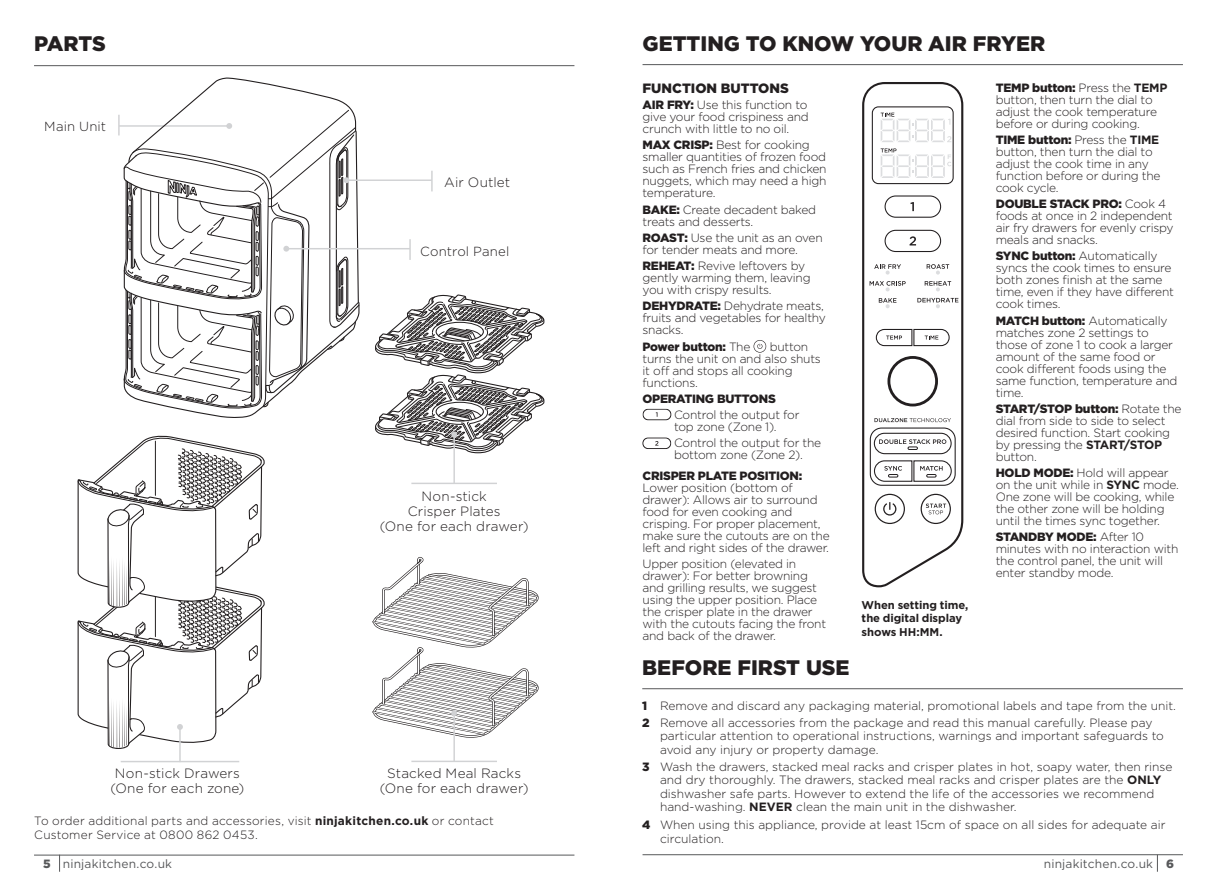
<style>
.page{position:relative;width:1217px;height:893px;background:#fff}
.page>*{position:absolute;margin:0;border:0;box-sizing:border-box;transform-origin:0 0}
.t1{font:900 21px "Gotham";color:#231f20}
.t2{font:300 13.5px/15px "Gotham";letter-spacing:.01em;color:#231f20;text-align:center}
.t3{font:900 13.5px "Gotham";color:#231f20}
.t4{font:300 13.2px "Gotham";letter-spacing:.01em;color:#231f20}
.t5{font:300 12px/12px "Gotham";letter-spacing:-.02em;color:#231f20}
.t6{font:300 12px/13.5px "Gotham";color:#231f20}
.t7{font:300 12px/13.5px "Gotham";letter-spacing:.02em;color:#231f20}
.t8{font:900 12px "Gotham";letter-spacing:-.02em;color:#231f20}
.t9{font:12px "Gotham";letter-spacing:.015em;color:#57585a}
.t10{font:700 11.25px/13.5px "Gotham";letter-spacing:-.005em;color:#231f20}
.s1{font-weight:700}
.s2{font-weight:900}
.s3{font-weight:300}
</style>
<div class="page">
<hr style="left:642px;top:854px;width:540px;height:1px;background:#57585a">
<svg style="left:1156px;top:855px;width:1px;height:16px"></svg>
<hr style="left:34px;top:65px;width:540px;height:1px;background:#57585a">
<hr style="left:34px;top:855px;width:540px;height:1px;background:#57585a">
<svg style="left:59px;top:856px;width:1px;height:16px"></svg>
<hr style="left:642px;top:64px;width:540px;height:1px;background:#57585a">
<hr style="left:642px;top:688px;width:540px;height:1px;background:#57585a">
<svg style="left:753px;top:340px;width:13px;height:13px"></svg>
<svg style="left:642px;top:409px;width:29px;height:12px"></svg>
<svg style="left:642px;top:437px;width:29px;height:12px"></svg>
<svg style="left:862px;top:82px;width:101px;height:505px"></svg>
<div style="left:884px;top:195px;width:56px;height:23px;border:1px solid #231f20;border-radius:11px"></div>
<div style="left:884px;top:230px;width:56px;height:22px;border:1px solid #231f20;border-radius:11px"></div>
<svg style="left:910px;top:202px;width:3px;height:9px"></svg>
<svg style="left:909px;top:236px;width:6px;height:9px"></svg>
<svg style="left:875px;top:328px;width:74px;height:19px"></svg>
<div style="left:871px;top:106px;width:82px;height:78px;border:1px solid #231f20;border-radius:6px"></div>
<svg style="left:880px;top:113px;width:71px;height:29px"></svg>
<svg style="left:880px;top:148px;width:71px;height:30px"></svg>
<svg style="left:878px;top:298px;width:18px;height:10px"></svg>
<svg style="left:874px;top:264px;width:26px;height:11px"></svg>
<svg style="left:917px;top:298px;width:41px;height:10px"></svg>
<svg style="left:924px;top:281px;width:26px;height:10px"></svg>
<svg style="left:926px;top:264px;width:22px;height:11px"></svg>
<div style="left:869px;top:427px;width:86px;height:59px;border:1px solid #231f20;border-radius:11px"></div>
<div style="left:873px;top:433px;width:78px;height:21px;border:1px solid #231f20;border-radius:10px"></div>
<svg style="left:874px;top:418px;width:76px;height:4px"></svg>
<svg style="left:873px;top:460px;width:79px;height:22px"></svg>
<svg style="left:869px;top:281px;width:36px;height:10px"></svg>
<svg style="left:878px;top:439px;width:68px;height:11px"></svg>
<svg style="left:887px;top:356px;width:50px;height:50px"></svg>
<svg style="left:874px;top:494px;width:30px;height:30px"></svg>
<svg style="left:920px;top:494px;width:30px;height:30px"></svg>
<hr style="left:118px;top:115px;width:2px;height:20px;background:#d1d2d4">
<hr style="left:119px;top:125px;width:110px;height:2px;background:#d1d2d4">
<hr style="left:411px;top:761px;width:86px;height:1px;background:#d1d2d4">
<hr style="left:453px;top:713px;width:2px;height:49px;background:#d1d2d4">
<svg style="left:372px;top:557px;width:166px;height:181px"></svg>
<svg style="left:182px;top:78px;width:170px;height:32px"></svg>
<hr style="left:121px;top:761px;width:118px;height:1px;background:#d1d2d4">
<hr style="left:179px;top:727px;width:2px;height:35px;background:#d1d2d4">
<svg style="left:78px;top:436px;width:186px;height:313px"></svg>
<svg style="left:431px;top:171px;width:1px;height:20px"></svg>
<hr style="left:346px;top:179px;width:85px;height:2px;background:#d1d2d4">
<svg style="left:409px;top:239px;width:1px;height:21px"></svg>
<hr style="left:286px;top:248px;width:124px;height:1px;background:#d1d2d4">
<svg style="left:124px;top:110px;width:235px;height:308px"></svg>
<hr style="left:411px;top:483px;width:86px;height:1px;background:#d1d2d4">
<hr style="left:453px;top:435px;width:2px;height:49px;background:#d1d2d4">
<svg style="left:375px;top:295px;width:169px;height:158px"></svg>
<h1 class="t1" style="left:34px;top:29px;width:73px">PARTS</h1>
<h1 class="t1" style="left:642px;top:29px;width:404px">GETTING TO KNOW YOUR AIR FRYER</h1>
<p class="t4" style="left:44px;top:118px;width:63px">Main Unit</p>
<p class="t2" style="left:110px;top:765px;width:135px">Non-stick Drawers (One for each zone)</p>
<p class="t2" style="left:444px;top:175px;width:67px">Air Outlet</p>
<p class="t4" style="left:420px;top:243px;width:91px">Control Panel</p>
<p class="t2" style="left:379px;top:488px;width:150px">Non-stick<br>Crisper Plates<br>(One for each drawer)</p>
<p class="t2" style="left:379px;top:766px;width:150px">Stacked Meal Racks (One for each drawer)</p>
<p class="t7" style="left:34px;top:814px;width:461px">To order additional parts and accessories, visit <span class="s1">ninjakitchen.co.uk</span> or contact<br>Customer Service at 0800 862 0453.</p>
<p class="t3" style="left:642px;top:79px;width:148px">FUNCTION BUTTONS</p>
<p class="t5" style="left:642px;top:98px;width:168px;text-align:justify"><span class="s2">AIR FRY:</span> Use this function to give your food crispiness and crunch with little to no oil.</p>
<p class="t5" style="left:642px;top:139px;width:185px"><span class="s2">MAX CRISP:</span> Best for cooking smaller quantities of frozen food such as French fries and chicken nuggets, which may need a high temperature.</p>
<p class="t5" style="left:642px;top:203px;width:175px"><span class="s2">BAKE:</span> Create decadent baked treats and desserts.</p>
<p class="t5" style="left:642px;top:231px;width:182px"><span class="s2">ROAST:</span> Use the unit as an oven for tender meats and more.</p>
<p class="t5" style="left:642px;top:259px;width:170px"><span class="s2">REHEAT:</span> Revive leftovers by gently warming them, leaving you with crispy results.</p>
<p class="t5" style="left:642px;top:300px;width:185px"><span class="s2">DEHYDRATE:</span> Dehydrate meats, fruits and vegetables for healthy snacks.</p>
<p class="t8" style="left:642px;top:338px;width:109px">Power button: <span class="s3">The</span></p>
<p class="t5" style="left:642px;top:340px;width:180px;text-indent:127px">button turns the unit on and also shuts it off and stops all cooking functions.</p>
<p class="t8" style="left:642px;top:390px;width:135px">OPERATING BUTTONS</p>
<p class="t5" style="left:674px;top:408px;width:127px">Control the output for top zone (Zone 1).</p>
<p class="t5" style="left:674px;top:437px;width:149px">Control the output for the bottom zone (Zone 2).</p>
<p class="t8" style="left:642px;top:467px;width:161px">CRISPER PLATE POSITION:</p>
<p class="t5" style="left:642px;top:481px;width:188px">Lower position (bottom of drawer): Allows air to surround food for even cooking and crisping. For proper placement, make sure the cutouts are on the left and right sides of the drawer.</p>
<p class="t5" style="left:642px;top:557px;width:185px">Upper position (elevated in drawer): For better browning and grilling results, we suggest using the upper position. Place the crisper plate in the drawer with the cutouts facing the front and back of the drawer.</p>
<h1 class="t1" style="left:642px;top:653px;width:209px">BEFORE FIRST USE</h1>
<p class="t10" style="left:861px;top:598px;width:108px">When setting time, the digital display shows HH:MM.</p>
<p class="t5" style="left:995px;top:81px;width:173px"><span class="s2">TEMP button:</span> Press the <span class="s1">TEMP </span>button, then turn the dial to adjust the cook temperature before or during cooking.</p>
<p class="t5" style="left:995px;top:133px;width:166px"><span class="s2">TIME button:</span> Press the <span class="s1">TIME </span>button, then turn the dial to adjust the cook time in any function before or during the cook cycle.</p>
<p class="t5" style="left:995px;top:198px;width:179px"><span class="s2">DOUBLE STACK PRO:</span> Cook 4 foods at once in 2 independent air fry drawers for evenly crispy meals and snacks.</p>
<p class="t5" style="left:995px;top:250px;width:180px"><span class="s2">SYNC button:</span> Automatically syncs the cook times to ensure both zones finish at the same time, even if they have different cook times.</p>
<p class="t5" style="left:995px;top:314px;width:183px"><span class="s2">MATCH button:</span> Automatically matches zone 2 settings to those of zone 1 to cook a larger amount of the same food or cook different foods using the same function, temperature and time.</p>
<p class="t5" style="left:995px;top:402px;width:187px"><span class="s2">START/STOP button:</span> Rotate the dial from side to side to select desired function. Start cooking by pressing the <span class="s1">START/STOP </span>button.</p>
<p class="t5" style="left:995px;top:467px;width:184px"><span class="s2">HOLD MODE:</span> Hold will appear on the unit while in <span class="s1">SYNC</span> mode.<br>One zone will be cooking, while the other zone will be holding until the times sync together.</p>
<p class="t5" style="left:995px;top:531px;width:184px"><span class="s2">STANDBY MODE:</span> After 10 minutes with no interaction with the control panel, the unit will enter standby mode.</p>
<p class="t6" style="left:642px;top:697px;width:535px;line-height:16.8px"><span class="s2">1</span> Remove and discard any packaging material, promotional labels and tape from the unit.<br><span class="s2">2</span> Remove all accessories from the package and read this manual carefully. Please pay</p>
<p class="t6" style="left:660px;top:729px;width:505px">particular attention to operational instructions, warnings and important safeguards to avoid any injury or property damage.</p>
<p class="t6" style="left:660px;top:759px;width:514px;text-indent:-18px"><span class="s2">3</span> Wash the drawers, stacked meal racks and crisper plates in hot, soapy water, then rinse and dry thoroughly. The drawers, stacked meal racks and crisper plates are the <span class="s1">ONLY </span>dishwasher safe parts. However to extend the life of the accessories we recommend hand-washing. <span class="s1">NEVER</span> clean the main unit in the dishwasher.</p>
<p class="t6" style="left:660px;top:817px;width:507px;line-height:14.4px;text-indent:-18px"><span class="s2">4</span> When using this appliance, provide at least 15cm of space on all sides for adequate air circulation.</p>
<p class="t9" style="left:43px;top:856px;width:130px"><span class="s2">5</span> ninjakitchen.co.uk</p>
<p class="t9" style="left:1043px;top:856px;width:132px">ninjakitchen.co.uk <span class="s2">6</span></p>
</div>
